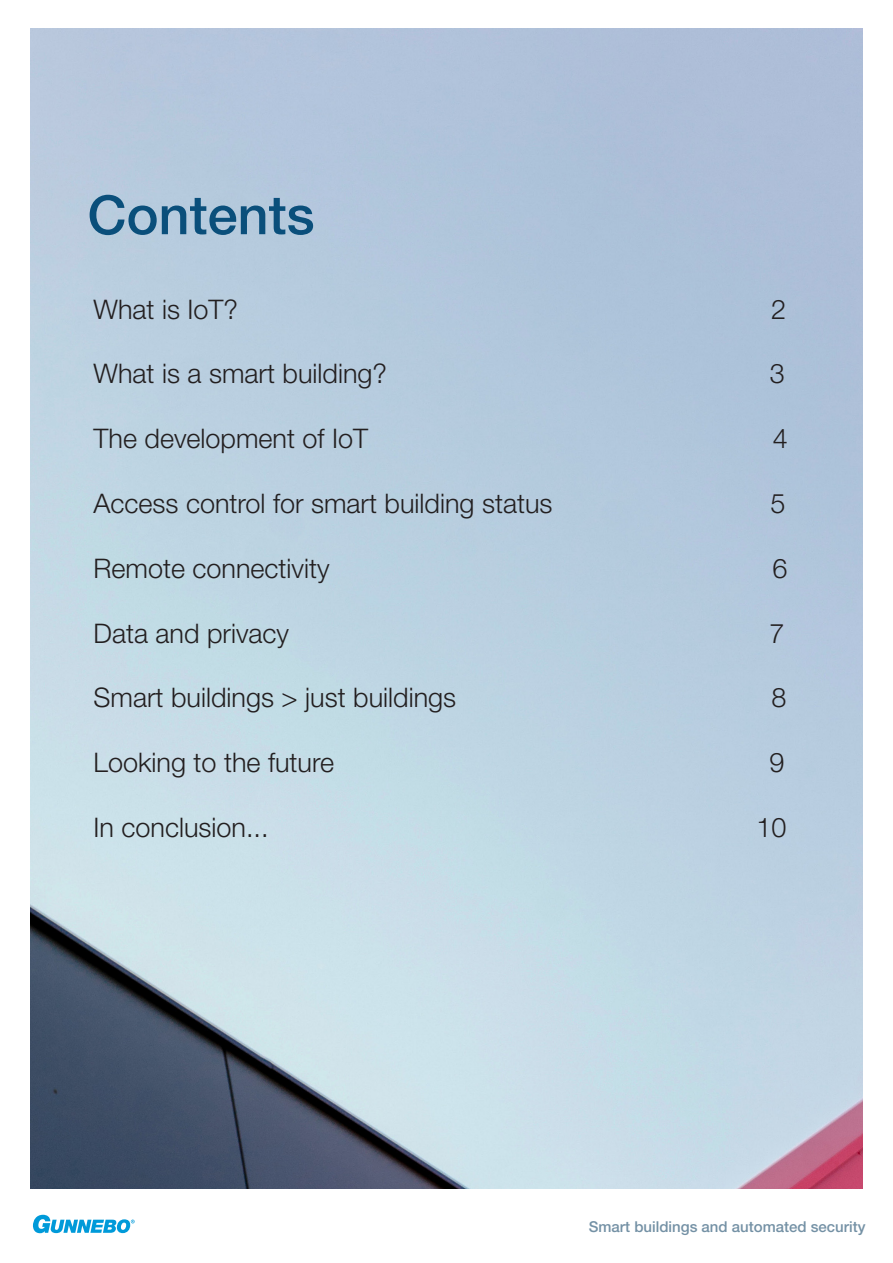
<style>
.page{position:relative;width:893px;height:1263px;background:#fff}
.page>*{position:absolute;margin:0;border:0;box-sizing:border-box;transform-origin:0 0}
.t1{font:500 54px "Helvetica Neue LT Pro";color:#0a4f7b}
.t2{font:300 27px "Helvetica Neue LT Pro";color:#231f20}
.t3{font:500 15px "Helvetica Neue LT Pro";color:#7491a5}
</style>
<div class="page">
<img style="left:30px;top:29px;width:833px;height:1159px">
<svg style="left:33px;top:1215px;width:102px;height:18px"></svg>
<p class="t1" style="left:88px;top:183px;width:229px">Contents</p>
<p class="t2" style="left:94px;top:292px;width:146px">What is IoT?</p>
<p class="t2" style="left:771px;top:292px;width:17px">2</p>
<p class="t2" style="left:94px;top:357px;width:295px">What is a smart building?</p>
<p class="t2" style="left:770px;top:357px;width:17px">3</p>
<p class="t2" style="left:94px;top:422px;width:276px">The development of IoT</p>
<p class="t2" style="left:773px;top:422px;width:17px">4</p>
<p class="t2" style="left:94px;top:487px;width:461px">Access control for smart building status</p>
<p class="t2" style="left:770px;top:487px;width:17px">5</p>
<p class="t2" style="left:94px;top:552px;width:238px">Remote connectivity</p>
<p class="t2" style="left:772px;top:552px;width:17px">6</p>
<p class="t2" style="left:94px;top:616px;width:197px">Data and privacy</p>
<p class="t2" style="left:769px;top:616px;width:17px">7</p>
<p class="t2" style="left:94px;top:681px;width:364px">Smart buildings &gt; just buildings</p>
<p class="t2" style="left:771px;top:681px;width:17px">8</p>
<p class="t2" style="left:94px;top:746px;width:242px">Looking to the future</p>
<p class="t2" style="left:769px;top:746px;width:17px">9</p>
<p class="t2" style="left:94px;top:811px;width:177px">In conclusion...</p>
<p class="t2" style="left:756px;top:811px;width:32px">10</p>
<p class="t3" style="left:589px;top:1217px;width:278px">Smart buildings and automated security</p>
</div>
